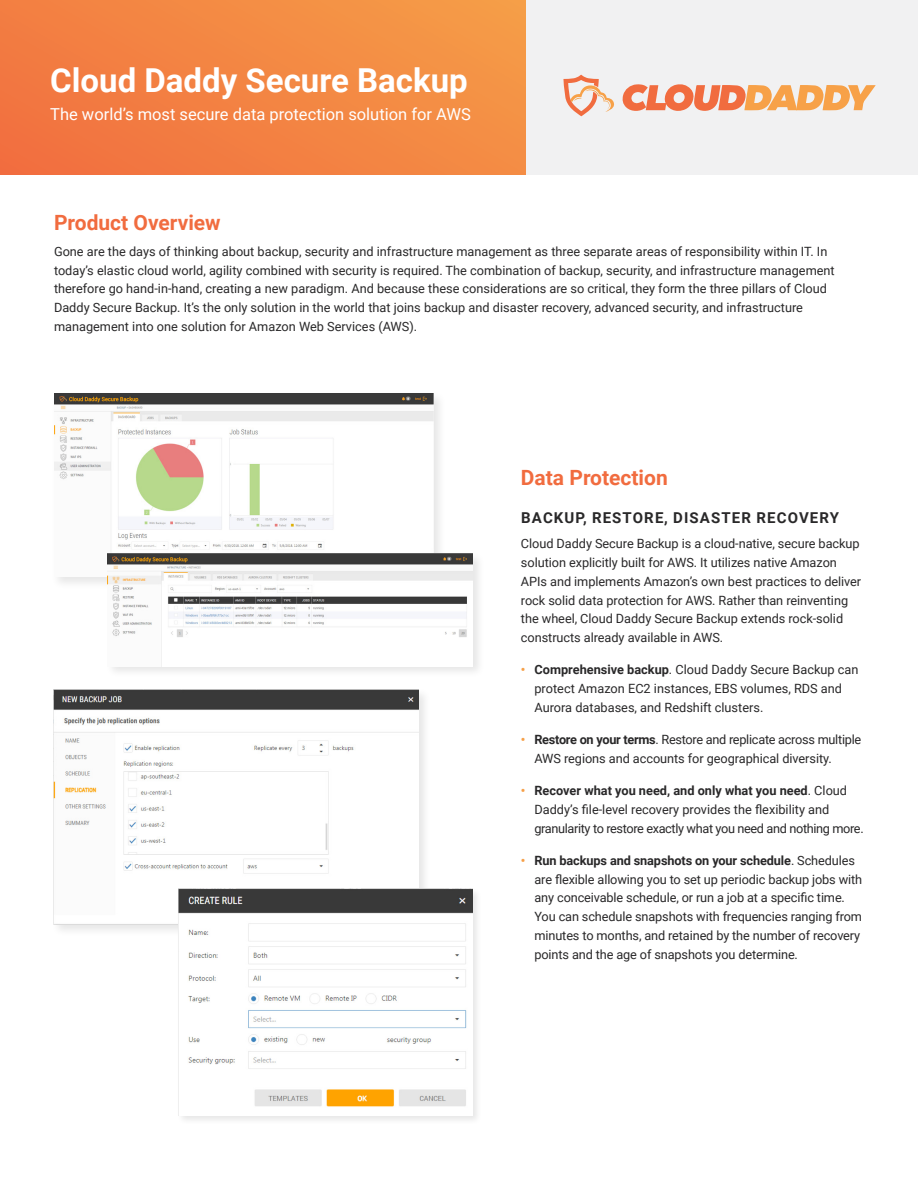
<style>
.page{position:relative;width:918px;height:1188px;background:#fff}
.page>*{position:absolute;margin:0;border:0;box-sizing:border-box;transform-origin:0 0}
.t1{font:700 33px "Roboto";color:#fff}
.t2{font:700 21px "Roboto";color:#f16c3f}
.t3{font:16.5px "Roboto";color:#fff}
.t4{font:700 15px "Roboto";letter-spacing:.075em;color:#292829}
.Body{font:12.75px/18.8px "Roboto";letter-spacing:-.005em;color:#292829}
.Body-2{font:12.75px/18.8px "Roboto";letter-spacing:-.03em;color:#292829}
.s1{font-weight:700;color:#f6a048}
.s2{font-weight:700}
</style>
<div class="page">
<div style="left:0;top:0;width:526px;height:175px;background:linear-gradient(to right,#f27540,#f49646)"></div>
<div style="left:526px;top:0;width:392px;height:175px;background:#f1f1f2"></div>
<svg style="left:622px;top:84px;width:254px;height:27px"></svg>
<svg style="left:563px;top:75px;width:51px;height:41px"></svg>
<div style="left:51px;top:390px;width:395px;height:200px;background:#000;opacity:.1"></div>
<img style="left:54px;top:393px;width:379px;height:184px">
<div style="left:105px;top:551px;width:380px;height:128px;background:#000;opacity:.1"></div>
<img style="left:108px;top:553px;width:364px;height:113px">
<div style="left:51px;top:687px;width:380px;height:250px;background:#000;opacity:.1"></div>
<img style="left:54px;top:690px;width:364px;height:235px">
<div style="left:177px;top:887px;width:305px;height:239px;background:#000;opacity:.1"></div>
<img style="left:179px;top:889px;width:293px;height:227px">
<p class="t1" style="left:50px;top:57px;width:419px">Cloud Daddy Secure Backup</p>
<p class="t3" style="left:50px;top:102px;width:422px">The world’s most secure data protection solution for AWS</p>
<h2 class="t2" style="left:54px;top:208px;width:168px">Product Overview</h2>
<p class="Body" style="left:54px;top:241px;width:782px">Gone are the days of thinking about backup, security and infrastructure management as three separate areas of responsibility within IT. In today’s elastic cloud world, agility combined with security is required. The combination of backup, security, and infrastructure management therefore go hand-in-hand, creating a new paradigm. And because these considerations are so critical, they form the three pillars of Cloud Daddy Secure Backup. It’s the only solution in the world that joins backup and disaster recovery, advanced security, and infrastructure management into one solution for Amazon Web Services (AWS).</p>
<h2 class="t2" style="left:521px;top:462px;width:148px">Data Protection</h2>
<h3 class="t4" style="left:521px;top:507px;width:319px">BACKUP, RESTORE, DISASTER RECOVERY</h3>
<p class="Body" style="left:521px;top:534px;width:342px">Cloud Daddy Secure Backup is a cloud-native, secure backup solution explicitly built for AWS. It utilizes native Amazon APIs and implements Amazon’s own best practices to deliver rock solid data protection for AWS. Rather than reinventing the wheel, Cloud Daddy Secure Backup extends rock-solid constructs already available in AWS.</p>
<p class="Body" style="left:534px;top:660px;width:326px;text-indent:-14px"><span class="s1">•</span> <span class="s2">Comprehensive backup</span>. Cloud Daddy Secure Backup can protect Amazon EC2 instances, EBS volumes, RDS and<br>Aurora databases, and Redshift clusters.</p>
<p class="Body" style="left:534px;top:730px;width:328px;text-indent:-14px"><span class="s1">•</span> <span class="s2">Restore on your terms</span>. Restore and replicate across multiple<br>AWS regions and accounts for geographical diversity.</p>
<p class="Body-2" style="left:534px;top:781px;width:331px;text-indent:-14px"><span class="s1">•</span> <span class="s2">Recover what you need, and only what you need</span>. Cloud<br>Daddy’s file-level recovery provides the flexibility and granularity to restore exactly what you need and nothing more.</p>
<p class="Body" style="left:534px;top:851px;width:329px;text-indent:-14px"><span class="s1">•</span> <span class="s2">Run backups and snapshots on your schedule</span>. Schedules are flexible allowing you to set up periodic backup jobs with any conceivable schedule, or run a job at a specific time.<br>You can schedule snapshots with frequencies ranging from minutes to months, and retained by the number of recovery points and the age of snapshots you determine.</p>
</div>
